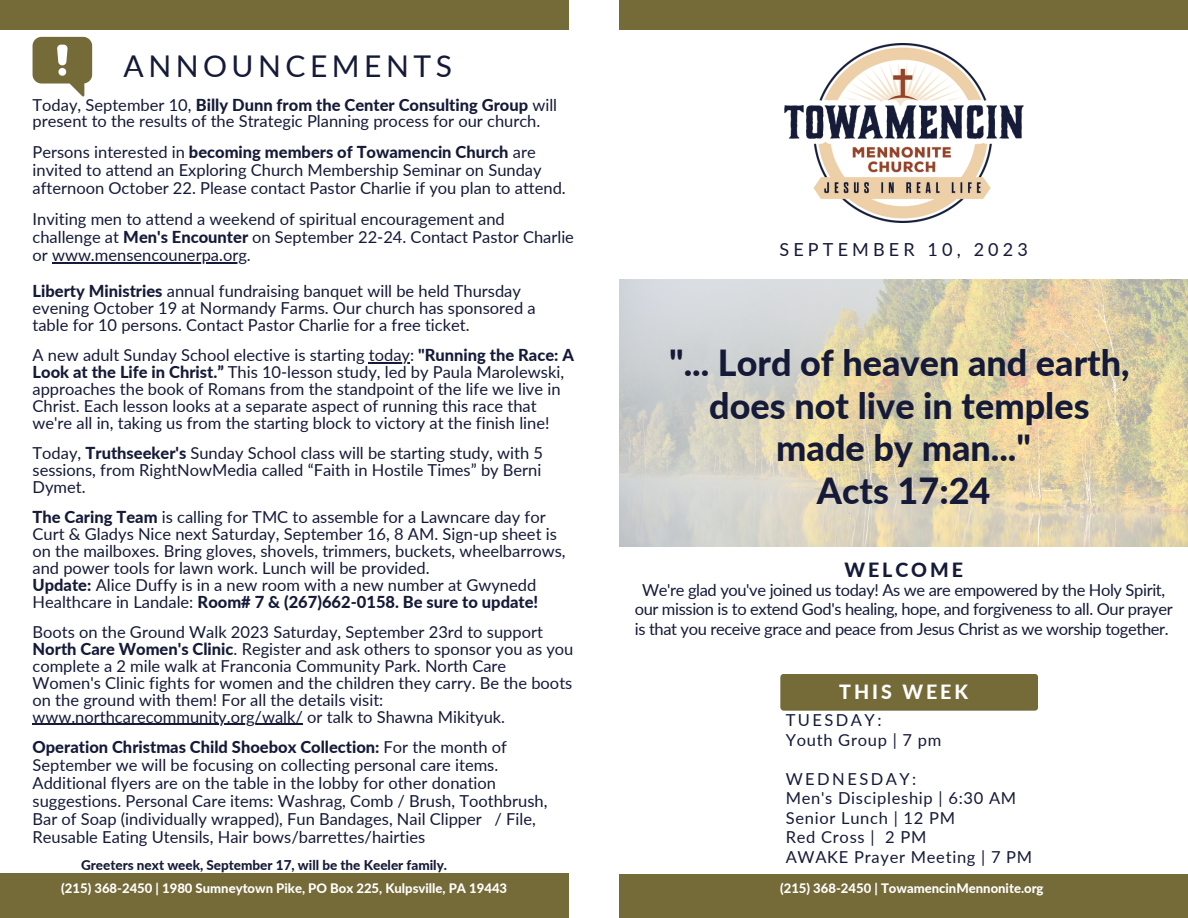
<style>
.page{position:relative;width:1188px;height:918px;background:#fff}
.page>*{position:absolute;margin:0;border:0;box-sizing:border-box;transform-origin:0 0}
.t1{font:800 36px "Lato";color:#151a38}
.t2{font:30px "Lato";letter-spacing:.15em;color:#151a38}
.t3{font:800 19.65px "Lato";letter-spacing:.15em;color:#fff}
.t4{font:800 19.65px "Lato";letter-spacing:.15em;color:#151a38}
.t5{font:18px "Lato";letter-spacing:.23em;color:#151a38}
.t6{font:16.5px/16.8px "Lato";color:#151a38}
.t7{font:16.5px/19.2px "Lato";letter-spacing:-.02em;color:#151a38;text-align:center}
.t8{font:16.5px "Lato";letter-spacing:.045em;color:#151a38}
.t9{font:16.5px "Lato";letter-spacing:.15em;color:#151a38}
.t10{font:800 13.5px "Lato";color:#161b38}
.t11{font:800 13.05px "Lato";color:#fff}
.s1{font-weight:800}
</style>
<div class="page">
<img style="left:619px;top:279px;width:569px;height:268px">
<div style="left:619px;top:0;width:569px;height:30px;background:#756b39"></div>
<div style="left:619px;top:874px;width:569px;height:44px;background:#756b39"></div>
<div style="left:0;top:874px;width:569px;height:44px;background:#756b39"></div>
<svg style="left:33px;top:37px;width:59px;height:59px"></svg>
<div style="left:0;top:0;width:569px;height:30px;background:#756b39"></div>
<div style="left:780px;top:674px;width:258px;height:37px;background:#756b39;border-radius:3px"></div>
<img style="left:784px;top:44px;width:240px;height:178px">
<hr style="left:52px;top:262px;width:195px;height:2px;background:#151a38">
<hr style="left:369px;top:363px;width:41px;height:1px;background:#151a38">
<hr style="left:33px;top:724px;width:270px;height:1px;background:#151a38">
<p class="t2" style="left:124px;top:47px;width:330px">ANNOUNCEMENTS</p>
<p class="t6" style="left:33px;top:96px;width:526px">Today, September 10, <span class="s1">Billy Dunn from the Center Consulting Group</span> will present to the results of the Strategic Planning process for our church.</p>
<p class="t6" style="left:33px;top:142px;width:535px;line-height:18px">Persons interested in <span class="s1">becoming members of Towamencin Church</span> are invited to attend an Exploring Church Membership Seminar on Sunday afternoon October 22. Please contact Pastor Charlie if you plan to attend.</p>
<p class="t6" style="left:33px;top:210px;width:543px;line-height:18px">Inviting men to attend a weekend of spiritual encouragement and challenge at <span class="s1">Men's Encounter</span> on September 22-24. Contact Pastor Charlie or www.mensencounerpa.org.</p>
<p class="t6" style="left:33px;top:282px;width:505px"><span class="s1">Liberty Ministries</span> annual fundraising banquet will be held Thursday evening October 19 at Normandy Farms. Our church has sponsored a table for 10 persons. Contact Pastor Charlie for a free ticket.</p>
<p class="t6" style="left:33px;top:347px;width:543px">A new adult Sunday School elective is starting today: <span class="s1">"Running the Race: A Look at the Life in Christ.”</span> This 10-lesson study, led by Paula Marolewski, approaches the book of Romans from the standpoint of the life we live in Christ. Each lesson looks at a separate aspect of running this race that we're all in, taking us from the starting block to victory at the finish line!</p>
<p class="t6" style="left:33px;top:444px;width:512px;text-align:justify">Today, <span class="s1">Truthseeker's</span> Sunday School class will be starting study, with 5 sessions, from RightNowMedia called “Faith in Hostile Times” by Berni Dymet.</p>
<p class="t6" style="left:33px;top:509px;width:535px"><span class="s1">The Caring Team</span> is calling for TMC to assemble for a Lawncare day for Curt &amp; Gladys Nice next Saturday, September 16, 8 AM. Sign-up sheet is on the mailboxes. Bring gloves, shovels, trimmers, buckets, wheelbarrows, and power tools for lawn work. Lunch will be provided.</p>
<p class="t6" style="left:33px;top:576px;width:507px"><span class="s1">Update:</span> Alice Duffy is in a new room with a new number at Gwynedd<br>Healthcare in Landale: <span class="s1">Room# 7 &amp; (267)662-0158. Be sure to update!</span></p>
<p class="t6" style="left:33px;top:623px;width:542px">Boots on the Ground Walk 2023 Saturday, September 23rd to support <span class="s1">North Care Women's Clinic</span>. Register and ask others to sponsor you as you complete a 2 mile walk at Franconia Community Park. North Care Women's Clinic fights for women and the children they carry. Be the boots on the ground with them! For all the details visit: www.northcarecommunity.org/walk/ or talk to Shawna Mikityuk.</p>
<p class="t6" style="left:33px;top:738px;width:516px;line-height:18px"><span class="s1">Operation Christmas Child Shoebox Collection:</span> For the month of September we will be focusing on collecting personal care items.<br>Additional flyers are on the table in the lobby for other donation suggestions. Personal Care items: Washrag, Comb / Brush, Toothbrush, Bar of Soap (individually wrapped), Fun Bandages, Nail Clipper / File, Reusable Eating Utensils, Hair bows/barrettes/hairties</p>
<p class="t10" style="left:81px;top:857px;width:368px">Greeters next week, September 17, will be the Keeler family.</p>
<p class="t11" style="left:61px;top:880px;width:447px">(215) 368-2450 | 1980 Sumneytown Pike, PO Box 225, Kulpsville, PA 19443</p>
<p class="t5" style="left:780px;top:238px;width:250px">SEPTEMBER 10, 2023</p>
<p class="t1" style="left:669px;top:340px;width:462px">"... Lord of heaven and earth,</p>
<p class="t1" style="left:709px;top:383px;width:382px">does not live in temples</p>
<p class="t1" style="left:776px;top:426px;width:256px">made by man..."</p>
<p class="t1" style="left:817px;top:469px;width:175px">Acts 17:24</p>
<p class="t4" style="left:844px;top:557px;width:120px">WELCOME</p>
<p class="t7" style="left:635px;top:580px;width:540px">We're glad you've joined us today! As we are empowered by the Holy Spirit, our mission is to extend God's healing, hope, and forgiveness to all. Our prayer is that you receive grace and peace from Jesus Christ as we worship together.</p>
<p class="t3" style="left:839px;top:679px;width:130px">THIS WEEK</p>
<p class="t9" style="left:786px;top:710px;width:97px">TUESDAY:</p>
<p class="t8" style="left:786px;top:730px;width:157px">Youth Group | 7 pm</p>
<p class="t9" style="left:786px;top:769px;width:132px">WEDNESDAY:</p>
<p class="t8" style="left:786px;top:788px;width:232px">Men's Discipleship | 6:30 AM</p>
<p class="t8" style="left:786px;top:808px;width:171px">Senior Lunch | 12 PM</p>
<p class="t8" style="left:786px;top:827px;width:142px">Red Cross | 2 PM</p>
<p class="t8" style="left:786px;top:847px;width:248px">AWAKE Prayer Meeting | 7 PM</p>
<p class="t11" style="left:780px;top:880px;width:265px">(215) 368-2450 | TowamencinMennonite.org</p>
</div>
